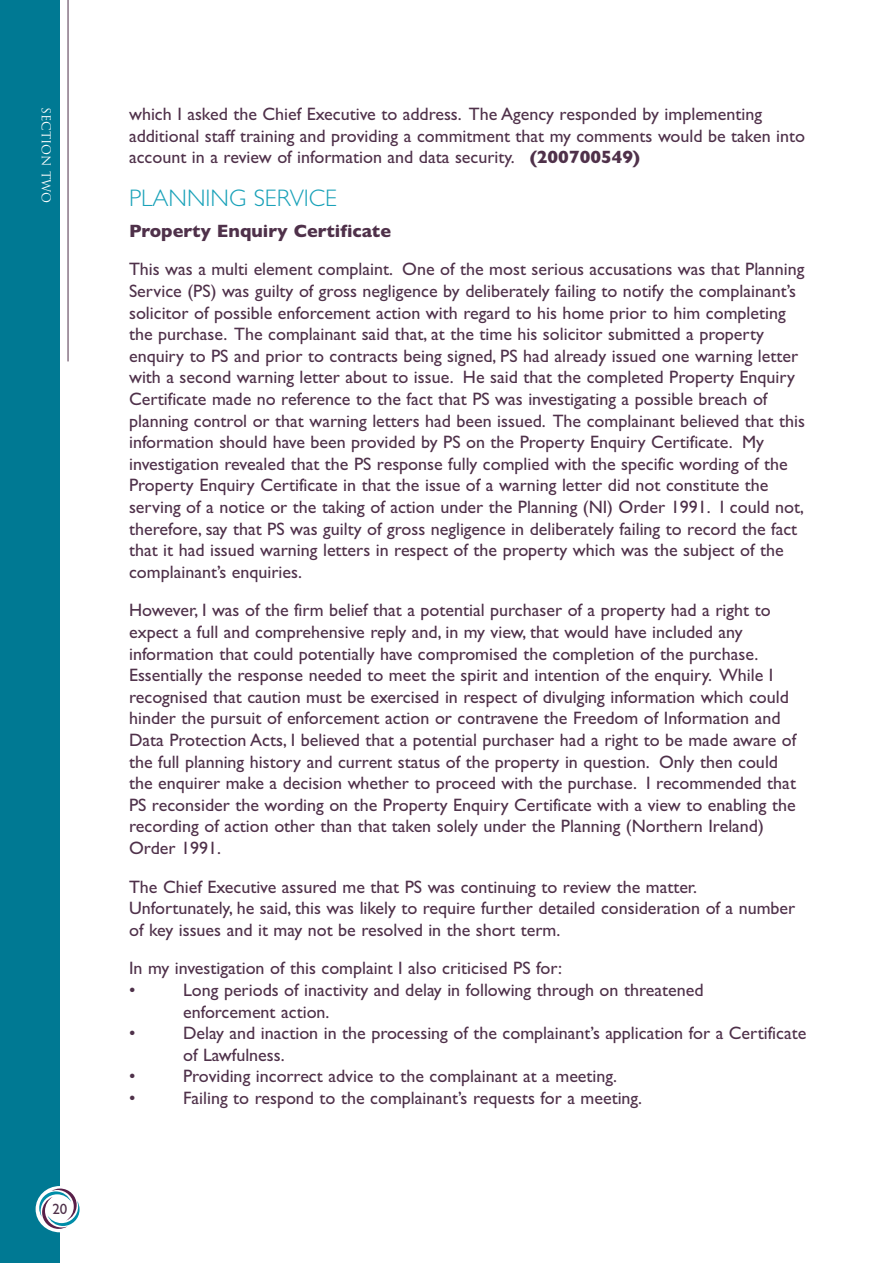
<style>
.page{position:relative;width:893px;height:1263px;background:#fff}
.page>*{position:absolute;margin:0;border:0;box-sizing:border-box;transform-origin:0 0}
.t1{font:300 24px "Gill Sans";color:#1aa2b9}
.t2{font:18px/21.6px "Gill Sans TT";color:#4f314a}
.t3{font:700 18px "Gill Sans";color:#4f314a}
.t4{font:15px "Gill Sans TT";color:#4f314a}
.t5{font:12px "Trajan";color:#fff}
.s1{font-family:"Gill Sans";font-weight:700}
</style>
<div class="page">
<div style="left:0;top:0;width:60px;height:1263px;background:#007993"></div>
<div style="left:36px;top:1186px;width:48px;height:46px;background:#fff;border-radius:50%"></div>
<svg style="left:39px;top:1188px;width:41px;height:41px"></svg>
<hr style="left:68px;top:0;width:1px;height:361px;background:#4f314a">
<p class="t5" style="left:53px;top:107px;width:98px;rotate:90deg">section Two</p>
<p class="t4" style="left:52px;top:1200px;width:16px">20</p>
<p class="t2" style="left:129px;top:103px;width:677px">which I asked the Chief Executive to address. The Agency responded by implementing additional staff training and providing a commitment that my comments would be taken into account in a review of information and data security. <span class="s1">(200700549)</span></p>
<h1 class="t1" style="left:129px;top:184px;width:209px">PLANNING SERVICE</h1>
<p class="t3" style="left:129px;top:220px;width:264px">Property Enquiry Certificate</p>
<p class="t2" style="left:129px;top:258px;width:677px">This was a multi element complaint. One of the most serious accusations was that Planning Service (PS) was guilty of gross negligence by deliberately failing to notify the complainant’s solicitor of possible enforcement action with regard to his home prior to him completing the purchase. The complainant said that, at the time his solicitor submitted a property enquiry to PS and prior to contracts being signed, PS had already issued one warning letter with a second warning letter about to issue. He said that the completed Property Enquiry Certificate made no reference to the fact that PS was investigating a possible breach of planning control or that warning letters had been issued. The complainant believed that this information should have been provided by PS on the Property Enquiry Certificate. My investigation revealed that the PS response fully complied with the specific wording of the Property Enquiry Certificate in that the issue of a warning letter did not constitute the serving of a notice or the taking of action under the Planning (NI) Order 1991. I could not, therefore, say that PS was guilty of gross negligence in deliberately failing to record the fact that it had issued warning letters in respect of the property which was the subject of the complainant’s enquiries.</p>
<p class="t2" style="left:129px;top:599px;width:669px">However, I was of the firm belief that a potential purchaser of a property had a right to expect a full and comprehensive reply and, in my view, that would have included any information that could potentially have compromised the completion of the purchase.<br>Essentially the response needed to meet the spirit and intention of the enquiry. While I recognised that caution must be exercised in respect of divulging information which could hinder the pursuit of enforcement action or contravene the Freedom of Information and Data Protection Acts, I believed that a potential purchaser had a right to be made aware of the full planning history and current status of the property in question. Only then could the enquirer make a decision whether to proceed with the purchase. I recommended that PS reconsider the wording on the Property Enquiry Certificate with a view to enabling the recording of action other than that taken solely under the Planning (Northern Ireland)<br>Order 1991.</p>
<p class="t2" style="left:129px;top:875px;width:668px">The Chief Executive assured me that PS was continuing to review the matter.<br>Unfortunately, he said, this was likely to require further detailed consideration of a number of key issues and it may not be resolved in the short term.</p>
<p class="t2" style="left:129px;top:957px;width:435px">In my investigation of this complaint I also criticised PS for: •</p>
<p class="t2" style="left:183px;top:979px;width:522px">Long periods of inactivity and delay in following through on threatened enforcement action.</p>
<p class="t2" style="left:129px;top:1022px;width:8px">•</p>
<p class="t2" style="left:183px;top:1022px;width:625px">Delay and inaction in the processing of the complainant’s application for a Certificate of Lawfulness.</p>
<p class="t2" style="left:129px;top:1065px;width:8px">•</p>
<p class="t2" style="left:183px;top:1065px;width:436px">Providing incorrect advice to the complainant at a meeting.</p>
<p class="t2" style="left:129px;top:1087px;width:8px">•</p>
<p class="t2" style="left:183px;top:1087px;width:461px">Failing to respond to the complainant’s requests for a meeting.</p>
</div>
